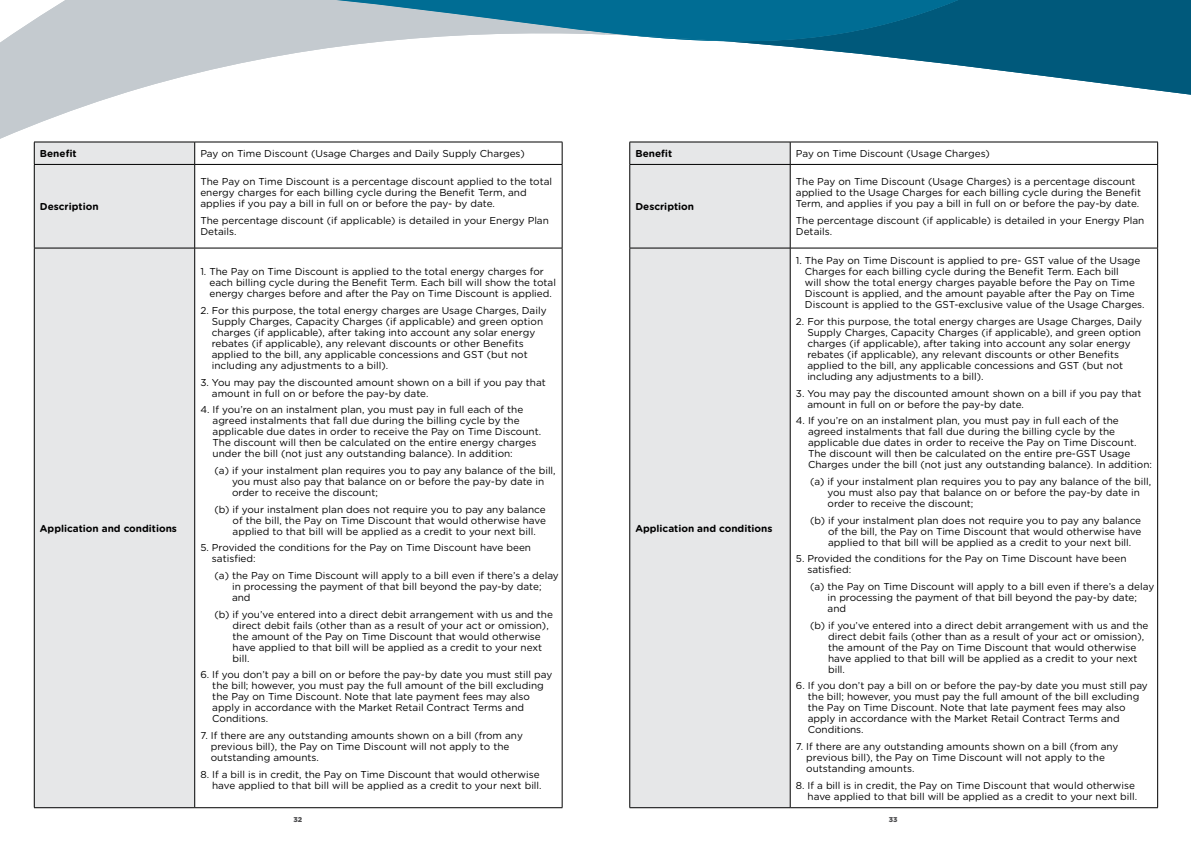
<style>
.page{position:relative;width:1191px;height:842px;background:#fff}
.page>*{position:absolute;margin:0;border:0;box-sizing:border-box;transform-origin:0 0}
.t1{font:10px/11px "Gotham Rounded";color:#000}
.t2{font:700 10px "Gotham Rounded";color:#000}
.t3{font:900 7px "Gotham";color:#4d4d4f}
</style>
<div class="page">
<svg style="left:1047px;top:0;width:144px;height:95px;background:#196988"></svg>
<svg style="left:0;top:0;width:83px;height:153px;fill:#c4cacf"></svg>
<div style="left:630px;top:165px;width:160px;height:642px;background:#e6e7e8"></div>
<svg style="left:1157px;top:142px;width:1px;height:22px"></svg>
<hr style="left:629px;top:165px;width:1px;height:83px;background:#000">
<hr style="left:790px;top:165px;width:1px;height:83px;background:#000">
<hr style="left:1157px;top:165px;width:1px;height:83px;background:#000">
<hr style="left:629px;top:248px;width:1px;height:559px;background:#000">
<hr style="left:790px;top:248px;width:1px;height:559px;background:#000">
<hr style="left:1157px;top:248px;width:1px;height:559px;background:#000">
<hr style="left:790px;top:142px;width:367px;height:1px;background:#000">
<hr style="left:629px;top:164px;width:161px;height:1px;background:#000">
<hr style="left:790px;top:164px;width:367px;height:1px;background:#000">
<hr style="left:629px;top:248px;width:161px;height:1px;background:#000">
<hr style="left:790px;top:248px;width:367px;height:1px;background:#000">
<hr style="left:629px;top:807px;width:161px;height:1px;background:#000">
<hr style="left:790px;top:807px;width:367px;height:1px;background:#000">
<div style="left:35px;top:143px;width:159px;height:664px;background:#e6e7e8"></div>
<svg style="left:195px;top:165px;width:367px;height:642px"></svg>
<svg style="left:34px;top:143px;width:1px;height:21px"></svg>
<svg style="left:83px;top:0;width:964px;height:164px"></svg>
<hr style="left:34px;top:165px;width:1px;height:83px;background:#000">
<hr style="left:194px;top:165px;width:1px;height:83px;background:#000">
<hr style="left:562px;top:165px;width:1px;height:83px;background:#000">
<hr style="left:34px;top:248px;width:1px;height:559px;background:#000">
<hr style="left:194px;top:248px;width:1px;height:559px;background:#000">
<hr style="left:562px;top:248px;width:1px;height:559px;background:#000">
<hr style="left:34px;top:142px;width:161px;height:1px;background:#000">
<hr style="left:195px;top:142px;width:367px;height:1px;background:#000">
<hr style="left:34px;top:164px;width:161px;height:1px;background:#000">
<hr style="left:195px;top:164px;width:367px;height:1px;background:#000">
<hr style="left:34px;top:248px;width:161px;height:1px;background:#000">
<hr style="left:195px;top:248px;width:367px;height:1px;background:#000">
<hr style="left:34px;top:807px;width:161px;height:1px;background:#000">
<hr style="left:195px;top:807px;width:367px;height:1px;background:#000">
<p class="t2" style="left:40px;top:146px;width:38px">Benefit</p>
<p class="t1" style="left:200px;top:148px;width:326px">Pay on Time Discount (Usage Charges and Daily Supply Charges)</p>
<p class="t2" style="left:635px;top:146px;width:38px">Benefit</p>
<p class="t1" style="left:796px;top:148px;width:195px">Pay on Time Discount (Usage Charges)</p>
<p class="t2" style="left:40px;top:199px;width:60px">Description</p>
<p class="t1" style="left:200px;top:176px;width:353px">The Pay on Time Discount is a percentage discount applied to the total energy charges for each billing cycle during the Benefit Term, and applies if you pay a bill in full on or before the pay- by date.</p>
<p class="t1" style="left:200px;top:215px;width:350px">The percentage discount (if applicable) is detailed in your Energy Plan<br>Details.</p>
<p class="t2" style="left:635px;top:199px;width:60px">Description</p>
<p class="t1" style="left:796px;top:176px;width:347px">The Pay on Time Discount (Usage Charges) is a percentage discount applied to the Usage Charges for each billing cycle during the Benefit<br>Term, and applies if you pay a bill in full on or before the pay-by date.</p>
<p class="t1" style="left:796px;top:215px;width:350px">The percentage discount (if applicable) is detailed in your Energy Plan<br>Details.</p>
<p class="t2" style="left:40px;top:521px;width:138px">Application and conditions</p>
<p class="t1" style="left:209px;top:266px;width:348px;text-indent:-9px">1. The Pay on Time Discount is applied to the total energy charges for each billing cycle during the Benefit Term. Each bill will show the total energy charges before and after the Pay on Time Discount is applied.</p>
<p class="t1" style="left:212px;top:304px;width:336px;text-indent:-11px">2. For this purpose, the total energy charges are Usage Charges, Daily Supply Charges, Capacity Charges (if applicable) and green option charges (if applicable), after taking into account any solar energy rebates (if applicable), any relevant discounts or other Benefits applied to the bill, any applicable concessions and GST (but not including any adjustments to a bill).</p>
<p class="t1" style="left:212px;top:376px;width:335px;text-indent:-12px">3. You may pay the discounted amount shown on a bill if you pay that amount in full on or before the pay-by date.</p>
<p class="t1" style="left:212px;top:404px;width:330px;text-indent:-12px">4. If you’re on an instalment plan, you must pay in full each of the agreed instalments that fall due during the billing cycle by the applicable due dates in order to receive the Pay on Time Discount.<br>The discount will then be calculated on the entire energy charges under the bill (not just any outstanding balance). In addition:</p>
<p class="t1" style="left:232px;top:464px;width:325px;text-indent:-17px">(a) if your instalment plan requires you to pay any balance of the bill, you must also pay that balance on or before the pay-by date in order to receive the discount;</p>
<p class="t1" style="left:233px;top:503px;width:315px;text-align:justify;text-indent:-18px">(b) if your instalment plan does not require you to pay any balance of the bill, the Pay on Time Discount that would otherwise have applied to that bill will be applied as a credit to your next bill.</p>
<p class="t1" style="left:212px;top:542px;width:321px;text-indent:-12px">5. Provided the conditions for the Pay on Time Discount have been satisfied:</p>
<p class="t1" style="left:232px;top:569px;width:328px;text-indent:-17px">(a) the Pay on Time Discount will apply to a bill even if there’s a delay in processing the payment of that bill beyond the pay-by date; and</p>
<p class="t1" style="left:233px;top:608px;width:322px;text-indent:-18px">(b) if you’ve entered into a direct debit arrangement with us and the direct debit fails (other than as a result of your act or omission), the amount of the Pay on Time Discount that would otherwise have applied to that bill will be applied as a credit to your next bill.</p>
<p class="t1" style="left:212px;top:669px;width:341px;text-indent:-12px">6. If you don’t pay a bill on or before the pay-by date you must still pay the bill; however, you must pay the full amount of the bill excluding the Pay on Time Discount. Note that late payment fees may also apply in accordance with the Market Retail Contract Terms and Conditions.</p>
<p class="t1" style="left:211px;top:729px;width:313px;text-indent:-10px">7. If there are any outstanding amounts shown on a bill (from any previous bill), the Pay on Time Discount will not apply to the outstanding amounts.</p>
<p class="t1" style="left:200px;top:768px;width:343px;text-align:right">8. If a bill is in credit, the Pay on Time Discount that would otherwise have applied to that bill will be applied as a credit to your next bill.</p>
<p class="t2" style="left:635px;top:521px;width:138px">Application and conditions</p>
<p class="t1" style="left:805px;top:255px;width:341px;text-indent:-9px">1. The Pay on Time Discount is applied to pre- GST value of the Usage Charges for each billing cycle during the Benefit Term. Each bill<br>will show the total energy charges payable before the Pay on Time Discount is applied, and the amount payable after the Pay on Time Discount is applied to the GST-exclusive value of the Usage Charges.</p>
<p class="t1" style="left:807px;top:315px;width:336px;text-indent:-11px">2. For this purpose, the total energy charges are Usage Charges, Daily Supply Charges, Capacity Charges (if applicable), and green option charges (if applicable), after taking into account any solar energy rebates (if applicable), any relevant discounts or other Benefits applied to the bill, any applicable concessions and GST (but not including any adjustments to a bill).</p>
<p class="t1" style="left:807px;top:387px;width:335px;text-indent:-12px">3. You may pay the discounted amount shown on a bill if you pay that amount in full on or before the pay-by date.</p>
<p class="t1" style="left:808px;top:415px;width:345px;text-indent:-12px">4. If you’re on an instalment plan, you must pay in full each of the agreed instalments that fall due during the billing cycle by the applicable due dates in order to receive the Pay on Time Discount.<br>The discount will then be calculated on the entire pre-GST Usage Charges under the bill (not just any outstanding balance). In addition:</p>
<p class="t1" style="left:827px;top:475px;width:325px;text-indent:-17px">(a) if your instalment plan requires you to pay any balance of the bill, you must also pay that balance on or before the pay-by date in order to receive the discount;</p>
<p class="t1" style="left:828px;top:514px;width:315px;text-align:justify;text-indent:-18px">(b) if your instalment plan does not require you to pay any balance of the bill, the Pay on Time Discount that would otherwise have applied to that bill will be applied as a credit to your next bill.</p>
<p class="t1" style="left:807px;top:553px;width:321px;text-indent:-12px">5. Provided the conditions for the Pay on Time Discount have been satisfied:</p>
<p class="t1" style="left:827px;top:580px;width:328px;text-indent:-17px">(a) the Pay on Time Discount will apply to a bill even if there’s a delay in processing the payment of that bill beyond the pay-by date; and</p>
<p class="t1" style="left:828px;top:619px;width:322px;text-indent:-18px">(b) if you’ve entered into a direct debit arrangement with us and the direct debit fails (other than as a result of your act or omission), the amount of the Pay on Time Discount that would otherwise have applied to that bill will be applied as a credit to your next bill.</p>
<p class="t1" style="left:808px;top:680px;width:341px;text-indent:-12px">6. If you don’t pay a bill on or before the pay-by date you must still pay the bill; however, you must pay the full amount of the bill excluding the Pay on Time Discount. Note that late payment fees may also apply in accordance with the Market Retail Contract Terms and Conditions.</p>
<p class="t1" style="left:806px;top:740px;width:313px;text-indent:-10px">7. If there are any outstanding amounts shown on a bill (from any previous bill), the Pay on Time Discount will not apply to the outstanding amounts.</p>
<p class="t1" style="left:796px;top:779px;width:343px;text-align:right">8. If a bill is in credit, the Pay on Time Discount that would otherwise have applied to that bill will be applied as a credit to your next bill.</p>
<p class="t3" style="left:293px;top:815px;width:10px">32</p>
<p class="t3" style="left:889px;top:815px;width:10px">33</p>
</div>
